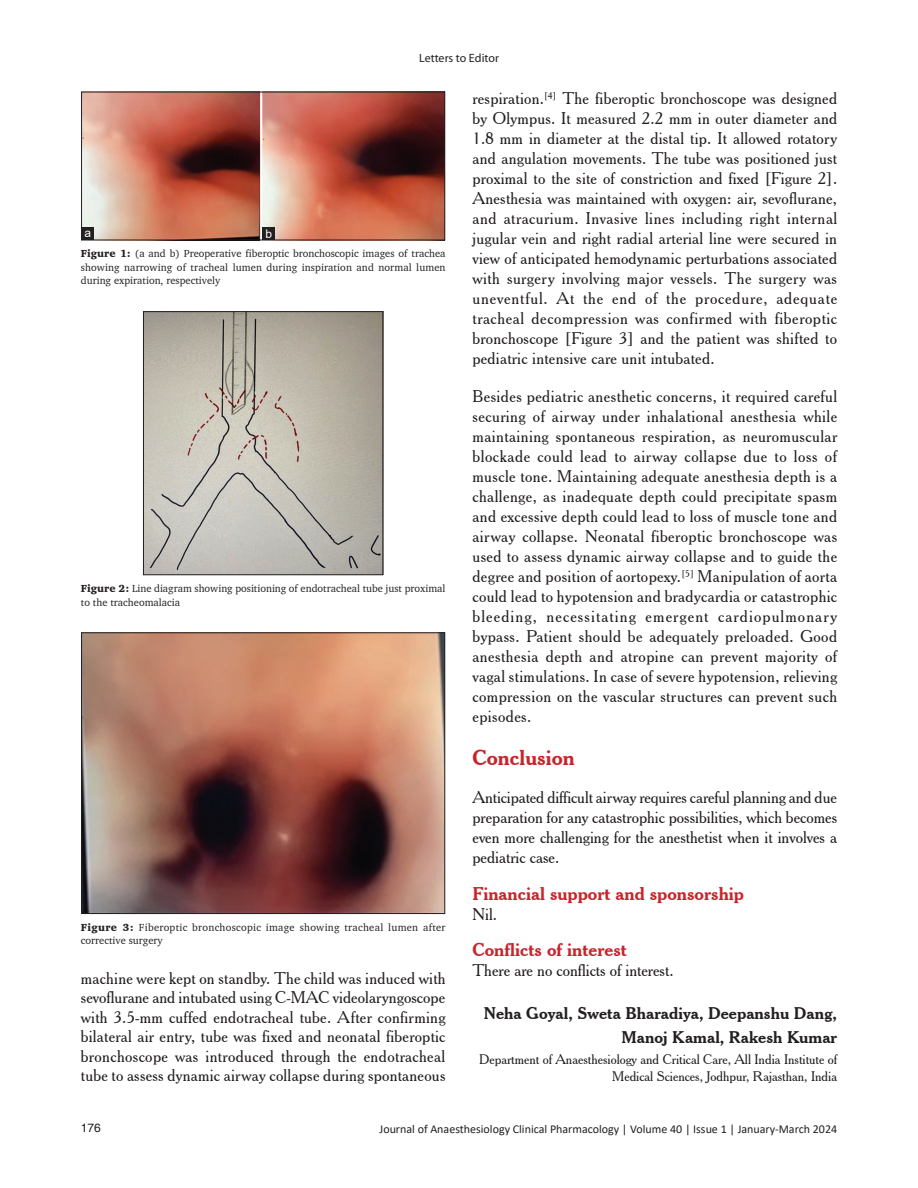
<style>
.page{position:relative;width:918px;height:1188px;background:#fff}
.page>*{position:absolute;margin:0;border:0;box-sizing:border-box;transform-origin:0 0}
.t1{font:700 21px "Cheltenham BT";color:#c8242b}
.t2{font:700 18px "Cheltenham BT";color:#c8242b}
.TX{font:16.5px/20px "Cheltenham BT";letter-spacing:.015em;color:#231f20;text-align:justify}
.L_AU{font:700 16.5px/24.5px "Cheltenham BT";color:#231f20;text-align:right}
.L_AFF{font:13.5px/17px "Cheltenham BT";color:#231f20;text-align:right}
.t3{font:12px "Calibri";color:#231f20}
.t4{font:12px "Myriad";color:#231f20}
.t5{font:12px "Helvetica";color:#231f20}
.LABEL{font:12px "Arial";color:#fff}
.FGC{font:10.5px/13.6px "Charter BT";color:#231f20}
.FGC-2{font:10.5px/13.6px "Charter BT";letter-spacing:.025em;color:#231f20}
.s1{font-weight:900}
</style>
<div class="page">
<img style="left:145px;top:313px;width:236px;height:260px">
<div style="left:143px;top:311px;width:240px;height:264px;border:1px solid #231f20"></div>
<img style="left:83px;top:635px;width:360px;height:277px">
<div style="left:81px;top:633px;width:364px;height:281px;border:1px solid #231f20"></div>
<img style="left:83px;top:94px;width:360px;height:144px">
<div style="left:81px;top:92px;width:364px;height:148px;border:1px solid #231f20"></div>
<div style="left:262px;top:227px;width:13px;height:13px;background:#231f20"></div>
<div style="left:81px;top:227px;width:13px;height:13px;background:#231f20"></div>
<p class="t4" style="left:419px;top:52px;width:81px">Letters to Editor</p>
<p class="LABEL" style="left:84px;top:225px;width:8px">a</p>
<p class="LABEL" style="left:266px;top:226px;width:8px">b</p>
<p class="FGC" style="left:81px;top:246px;width:366px;text-align:justify"><span class="s1">Figure 1:</span> (a and b) Preoperative fiberoptic bronchoscopic images of trachea showing narrowing of tracheal lumen during inspiration and normal lumen during expiration, respectively</p>
<p class="FGC" style="left:81px;top:581px;width:366px"><span class="s1">Figure 2:</span> Line diagram showing positioning of endotracheal tube just proximal to the tracheomalacia</p>
<p class="FGC-2" style="left:81px;top:920px;width:366px"><span class="s1">Figure 3:</span> Fiberoptic bronchoscopic image showing tracheal lumen after corrective surgery</p>
<p class="TX" style="left:81px;top:968px;width:366px;line-height:19.5px">machine were kept on standby. The child was induced with sevoflurane and intubated using C‑MAC videolaryngoscope with 3.5‑mm cuffed endotracheal tube. After confirming bilateral air entry, tube was fixed and neonatal fiberoptic bronchoscope was introduced through the endotracheal tube to assess dynamic airway collapse during spontaneous</p>
<p class="TX" style="left:472px;top:88px;width:366px">respiration.<sup>[4]</sup> The fiberoptic bronchoscope was designed by Olympus. It measured 2.2 mm in outer diameter and 1.8 mm in diameter at the distal tip. It allowed rotatory and angulation movements. The tube was positioned just proximal to the site of constriction and fixed [Figure 2].<br>Anesthesia was maintained with oxygen: air, sevoflurane, and atracurium. Invasive lines including right internal jugular vein and right radial arterial line were secured in view of anticipated hemodynamic perturbations associated with surgery involving major vessels. The surgery was uneventful. At the end of the procedure, adequate tracheal decompression was confirmed with fiberoptic bronchoscope [Figure 3] and the patient was shifted to pediatric intensive care unit intubated.</p>
<p class="TX" style="left:472px;top:386px;width:366px">Besides pediatric anesthetic concerns, it required careful securing of airway under inhalational anesthesia while maintaining spontaneous respiration, as neuromuscular blockade could lead to airway collapse due to loss of muscle tone. Maintaining adequate anesthesia depth is a challenge, as inadequate depth could precipitate spasm and excessive depth could lead to loss of muscle tone and airway collapse. Neonatal fiberoptic bronchoscope was used to assess dynamic airway collapse and to guide the degree and position of aortopexy.<sup>[5]</sup> Manipulation of aorta could lead to hypotension and bradycardia or catastrophic bleeding, necessitating emergent cardiopulmonary bypass. Patient should be adequately preloaded. Good anesthesia depth and atropine can prevent majority of vagal stimulations. In case of severe hypotension, relieving compression on the vascular structures can prevent such episodes.</p>
<h1 class="t1" style="left:472px;top:744px;width:104px">Conclusion</h1>
<p class="TX" style="left:472px;top:787px;width:366px">Anticipated difficult airway requires careful planning and due preparation for any catastrophic possibilities, which becomes even more challenging for the anesthetist when it involves a pediatric case.</p>
<h2 class="t2" style="left:472px;top:882px;width:273px">Financial support and sponsorship</h2>
<p class="TX" style="left:472px;top:904px;width:26px">Nil.</p>
<h2 class="t2" style="left:472px;top:939px;width:156px">Conflicts of interest</h2>
<p class="TX" style="left:472px;top:960px;width:203px">There are no conflicts of interest.</p>
<p class="L_AU" style="left:484px;top:1000px;width:355px">Neha Goyal, Sweta Bharadiya, Deepanshu Dang,<br>Manoj Kamal, Rakesh Kumar</p>
<p class="L_AFF" style="left:479px;top:1051px;width:359px">Department of Anaesthesiology and Critical Care, All India Institute of<br>Medical Sciences, Jodhpur, Rajasthan, India</p>
<p class="t5" style="left:81px;top:1121px;width:22px">176</p>
<p class="t3" style="left:380px;top:1120px;width:459px">Journal of Anaesthesiology Clinical Pharmacology | Volume 40 | Issue 1 | January‑March 2024</p>
</div>
